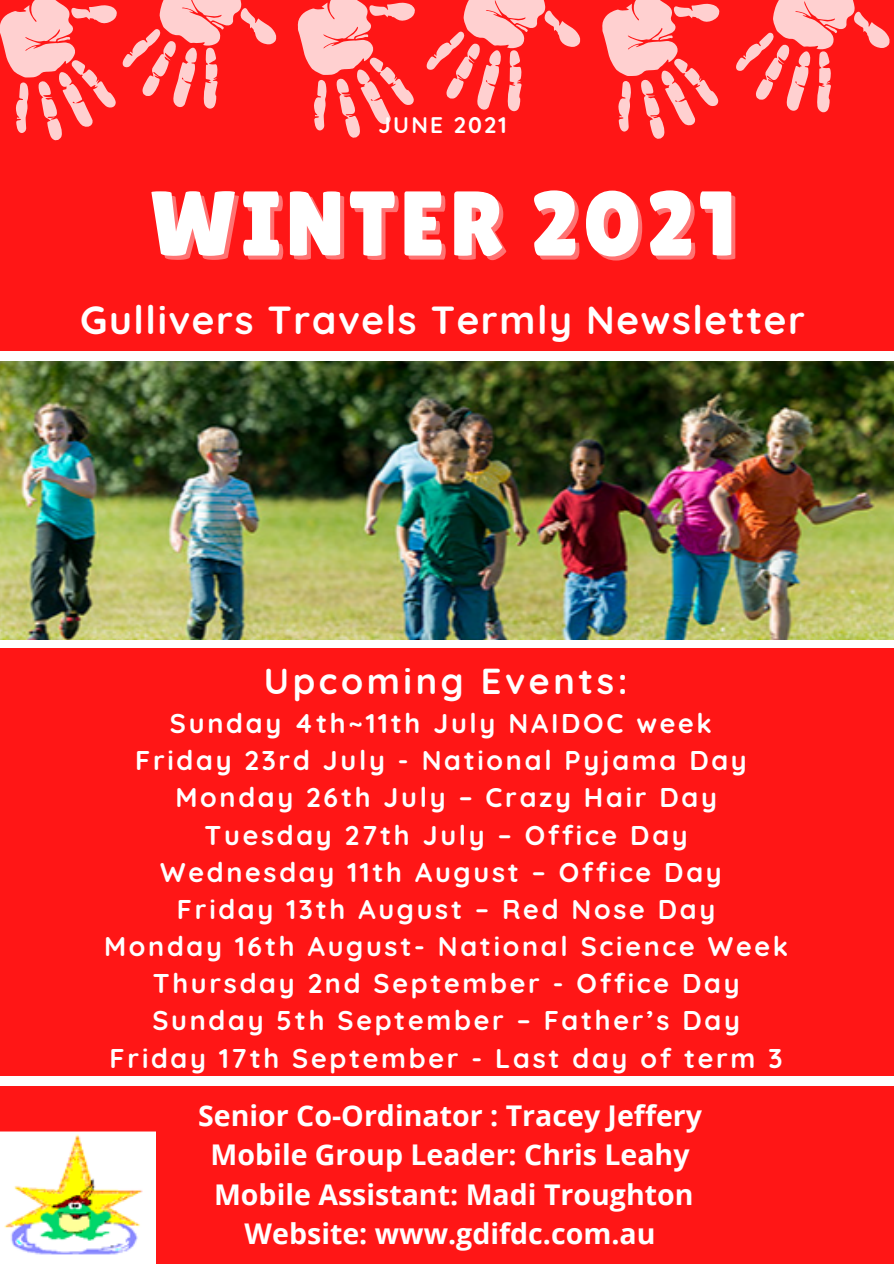
<style>
.page{position:relative;width:894px;height:1264px;background:#fff}
.page>*{position:absolute;margin:0;border:0;box-sizing:border-box;transform-origin:0 0}
.t1{font:91.5px "Lilita One";letter-spacing:.05em;color:#fff}
.t2{font:700 39px "Quicksand";letter-spacing:.04em;color:#fff}
.t3{font:700 36px "Quicksand";letter-spacing:.1em;color:#fff}
.t4{font:700 28.5px "Open Sans";color:#fff}
.t5{font:700 27px "Quicksand";letter-spacing:.1em;color:#fff}
.t6{font:700 22.5px "Quicksand";letter-spacing:.1em;color:#fff}
</style>
<div class="page">
<div style="left:0;top:0;width:893px;height:1263px;background:#ff1616"></div>
<svg style="left:736px;top:0;width:154px;height:113px"></svg>
<svg style="left:426px;top:0;width:294px;height:139px"></svg>
<svg style="left:0;top:0;width:415px;height:141px"></svg>
<div style="left:0;top:1076px;width:893px;height:9px;background:#fff"></div>
<img style="left:0;top:1131px;width:155px;height:132px">
<div style="left:0;top:639px;width:893px;height:9px;background:#fff"></div>
<div style="left:0;top:351px;width:893px;height:9px;background:#fff"></div>
<img style="left:0;top:361px;width:893px;height:278px">
<p class="t6" style="left:378px;top:110px;width:130px">JUNE 2021</p>
<p class="t1" style="left:149px;top:171px;width:587px">WINTER 2021</p>
<p class="t2" style="left:80px;top:295px;width:726px">Gullivers Travels Termly Newsletter</p>
<p class="t3" style="left:264px;top:657px;width:365px">Upcoming Events:</p>
<p class="t5" style="left:170px;top:706px;width:543px">Sunday 4th~11th July NAIDOC week</p>
<p class="t5" style="left:135px;top:743px;width:613px">Friday 23rd July - National Pyjama Day</p>
<p class="t5" style="left:175px;top:780px;width:543px">Monday 26th July – Crazy Hair Day</p>
<p class="t5" style="left:204px;top:817px;width:484px">Tuesday 27th July – Office Day</p>
<p class="t5" style="left:160px;top:854px;width:563px">Wednesday 11th August – Office Day</p>
<p class="t5" style="left:177px;top:891px;width:539px">Friday 13th August – Red Nose Day</p>
<p class="t5" style="left:104px;top:929px;width:685px">Monday 16th August- National Science Week</p>
<p class="t5" style="left:153px;top:966px;width:588px">Thursday 2nd September - Office Day</p>
<p class="t5" style="left:152px;top:1003px;width:589px">Sunday 5th September – Father’s Day</p>
<p class="t5" style="left:110px;top:1040px;width:674px">Friday 17th September - Last day of term 3</p>
<p class="t4" style="left:198px;top:1095px;width:505px">Senior Co-Ordinator : Tracey Jeffery</p>
<p class="t4" style="left:210px;top:1134px;width:480px">Mobile Group Leader: Chris Leahy</p>
<p class="t4" style="left:214px;top:1174px;width:481px">Mobile Assistant: Madi Troughton</p>
<p class="t4" style="left:244px;top:1213px;width:412px">Website: www.gdifdc.com.au</p>
</div>
